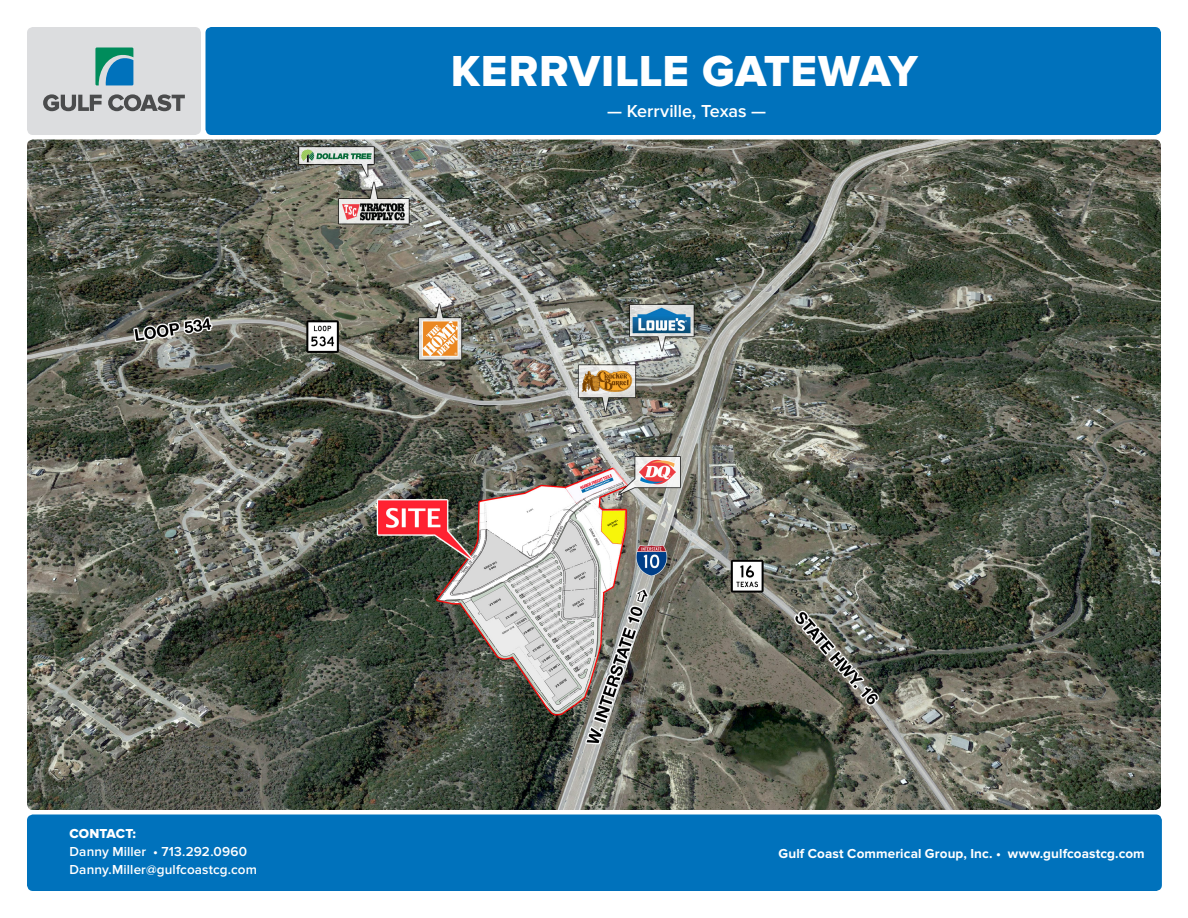
<style>
.page{position:relative;width:1188px;height:918px;background:#fff}
.page>*{position:absolute;margin:0;border:0;box-sizing:border-box;transform-origin:0 0}
.t1{font:45px "Proxima Nova Extrabld";letter-spacing:.005em;color:#fff}
.t2{font:600 18px "Proxima Nova";letter-spacing:-.005em;color:#fff}
.t3{font:600 13.5px/18px "Proxima Nova";letter-spacing:.01em;color:#fff}
.t4{font:700 13.5px "Proxima Nova";letter-spacing:.01em;color:#fff}
.s1{font-family:"Proxima Nova Extrabld";font-weight:400}
</style>
<div class="page">
<div style="left:27px;top:27px;width:174px;height:108px;background:#dcdddf;border-radius:6px"></div>
<img style="left:27px;top:140px;width:1134px;height:670px">
<div style="left:206px;top:27px;width:955px;height:108px;background:#0072bc;border-radius:6px"></div>
<div style="left:27px;top:814px;width:1135px;height:77px;background:#0072bc;border-radius:6px"></div>
<svg style="left:43px;top:94px;width:59px;height:17px"></svg>
<svg style="left:108px;top:94px;width:77px;height:17px"></svg>
<svg style="left:95px;top:48px;width:38px;height:37px"></svg>
<p class="t1" style="left:451px;top:45px;width:469px">KERRVILLE GATEWAY</p>
<p class="t2" style="left:607px;top:100px;width:161px">— Kerrville, Texas —</p>
<p class="t3" style="left:70px;top:825px;width:189px"><span class="s1">CONTACT:<br></span>Danny Miller • 713.292.0960<br>Danny.Miller@gulfcoastcg.com</p>
<p class="t4" style="left:779px;top:846px;width:368px">Gulf Coast Commerical Group, Inc. • www.gulfcoastcg.com</p>
</div>
